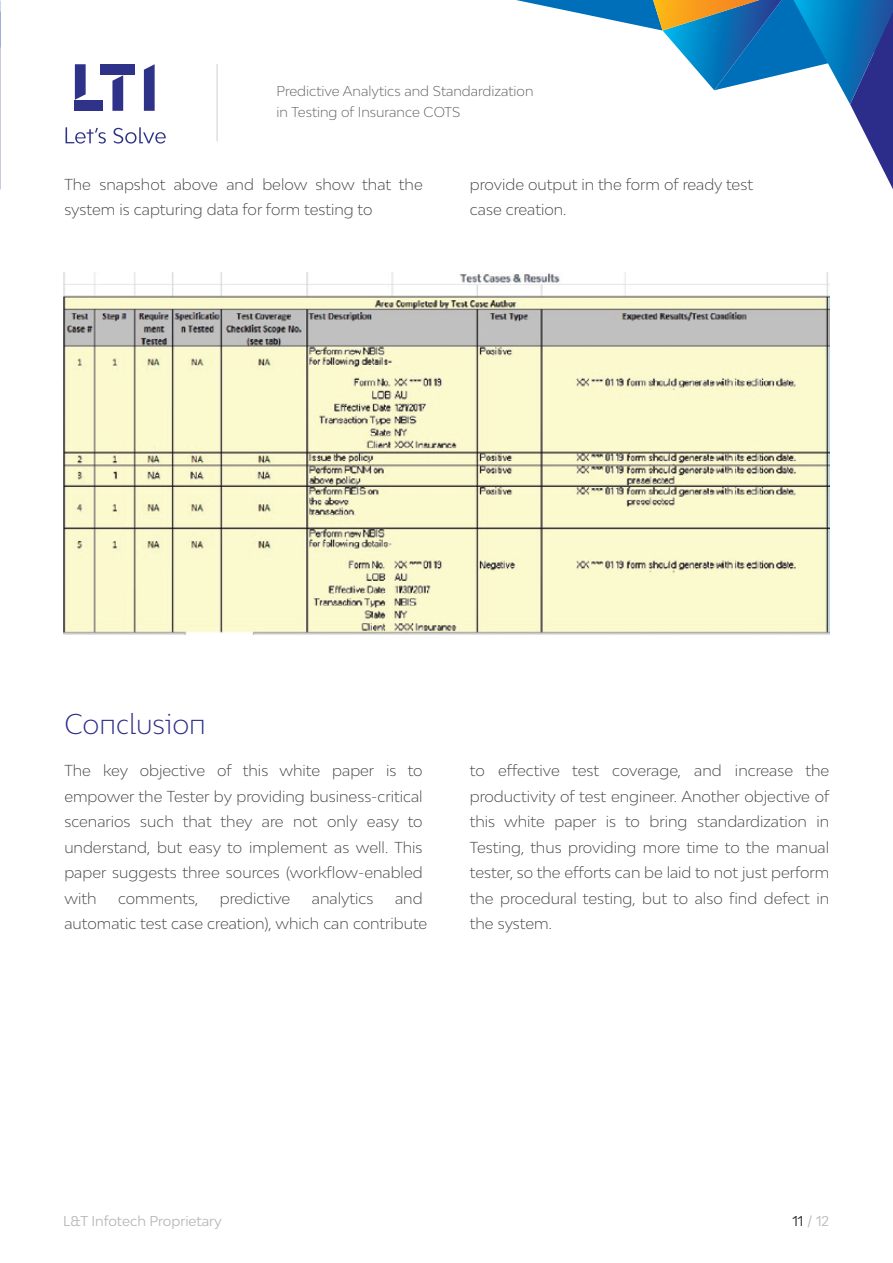
<style>
.page{position:relative;width:893px;height:1263px;background:#fff}
.page>*{position:absolute;margin:0;border:0;box-sizing:border-box;transform-origin:0 0}
.t1{font:300 27px "Bw Modelica LTIBETA03";color:#2c2d8b}
.t2{font:300 15px/25.5px "Bw Modelica";color:#414042}
.t3{font:300 13.5px/21px "Bw Modelica";color:#5c5c5c}
.t4{font:13.5px "Bw Modelica";color:#b5b5b6}
.t5{font:13.5px "Bw Modelica";color:#b7b7b7}
.s1{color:#231f20}
</style>
<div class="page">
<svg style="left:516px;top:0;width:377px;height:189px"></svg>
<hr style="left:217px;top:64px;width:1px;height:77px;background:#cfcfce">
<img style="left:63px;top:272px;width:766px;height:362px">
<svg style="left:75px;top:64px;width:11px;height:36px"></svg>
<div style="left:75px;top:100px;width:28px;height:11px;background:#2e3288"></div>
<div style="left:101px;top:64px;width:34px;height:11px;background:#2e3288"></div>
<svg style="left:112px;top:75px;width:11px;height:36px"></svg>
<svg style="left:144px;top:64px;width:11px;height:47px"></svg>
<svg style="left:66px;top:127px;width:100px;height:17px"></svg>
<p class="t3" style="left:277px;top:81px;width:258px">Predictive Analytics and Standardization in Testing of Insurance COTS</p>
<p class="t2" style="left:64px;top:171px;width:360px">The snapshot above and below show that the system is capturing data for form testing to</p>
<p class="t2" style="left:470px;top:171px;width:285px">provide output in the form of ready test case creation.</p>
<h1 class="t1" style="left:64px;top:706px;width:143px">Conclusion</h1>
<p class="t2" style="left:64px;top:757px;width:360px;text-align:justify">The key objective of this white paper is to empower the Tester by providing business-critical scenarios such that they are not only easy to understand, but easy to implement as well. This paper suggests three sources (workflow-enabled with</p>
<p class="t2" style="left:64px;top:885px;width:364px;text-indent:331px">and automatic test case creation), which can contribute</p>
<p class="t2" style="left:118px;top:885px;width:82px">comments,</p>
<p class="t2" style="left:220px;top:885px;width:72px">predictive</p>
<p class="t2" style="left:312px;top:885px;width:63px">analytics</p>
<p class="t2" style="left:470px;top:757px;width:361px;text-align:justify">to effective test coverage, and increase the productivity of test engineer. Another objective of this white paper is to bring standardization in Testing, thus providing more time to the manual tester, so the efforts can be laid to not just perform the procedural testing, but to also find defect in the system.</p>
<p class="t4" style="left:63px;top:1212px;width:160px">L&amp;T Infotech Proprietary</p>
<p class="t5" style="left:792px;top:1212px;width:38px"><span class="s1">11</span> / 12</p>
</div>
